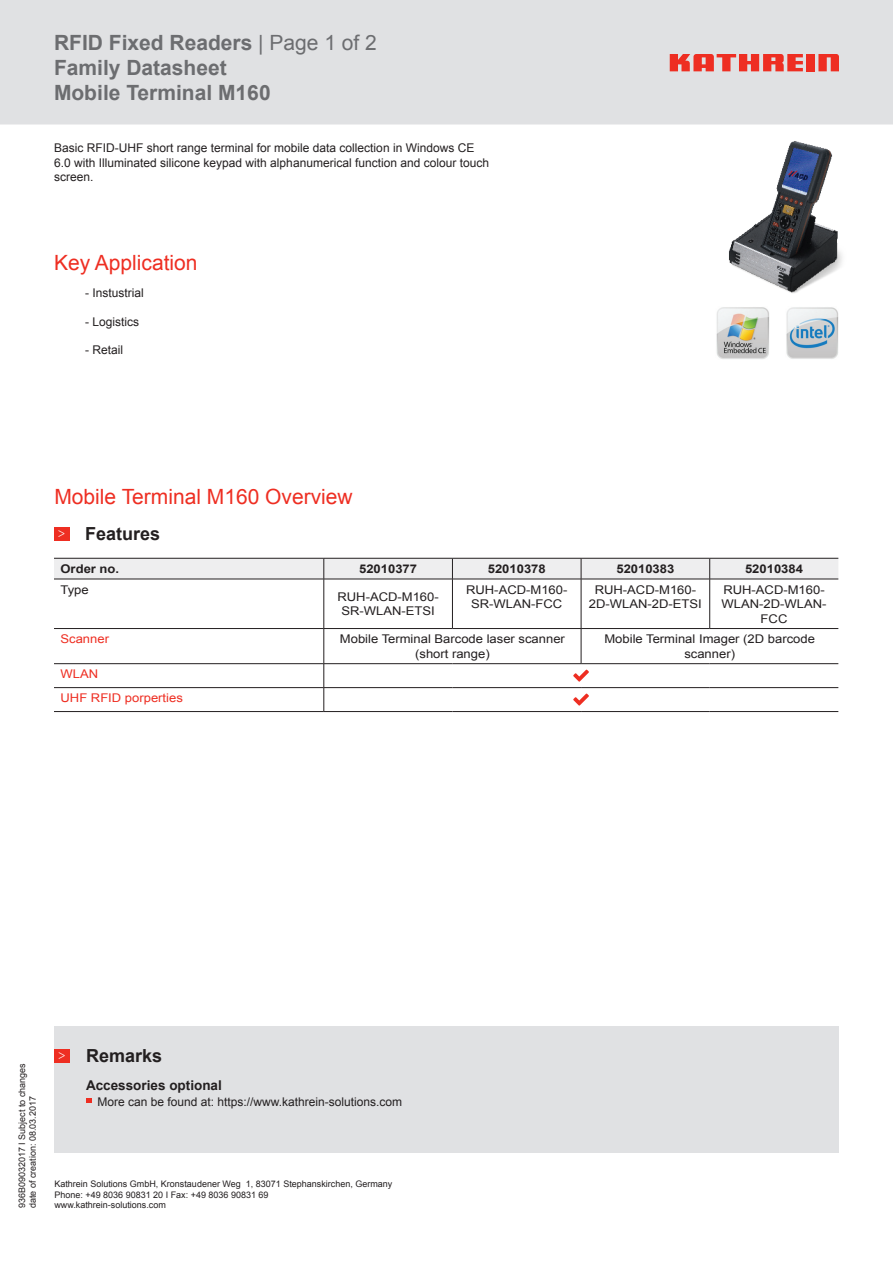
<style>
.page{position:relative;width:893px;height:1263px;background:#fff}
.page>*{position:absolute;margin:0;border:0;box-sizing:border-box;transform-origin:0 0}
.t1{font:700 21px/25.2px "Arial";color:#6c6d70}
.t2{font:21px "Arial";color:#ee2e22}
.t3{font:700 18px "Arial";color:#231f20}
.t4{font:700 13.5px "Arial";color:#231f20}
.t5{font:12px/14.4px "Arial";color:#231f20}
.t6{font:12px/14.4px "Arial";color:#231f20;text-align:center;scale:1.09 1}
.t7{font:700 12px "Arial";color:#231f20;scale:1.09 1}
.t8{font:12px/24px "Arial";color:#ee2e22;scale:1.09 1}
.t9{font:9px/10.8px "Arial";color:#231f20}
.s1{font-weight:400}
</style>
<div class="page">
<div style="left:0;top:0;width:893px;height:125px;background:#e0e1e3"></div>
<div style="left:806px;top:54px;width:9px;height:17px;background:#ee2e22"></div>
<svg style="left:818px;top:54px;width:21px;height:17px"></svg>
<svg style="left:670px;top:54px;width:133px;height:17px;background:#e9635c"></svg>
<div style="left:54px;top:527px;width:15px;height:13px;background:#ee2e22"></div>
<div style="left:54px;top:1026px;width:785px;height:126px;background:#e0e1e3"></div>
<svg style="left:86px;top:1099px;width:6px;height:4px"></svg>
<div style="left:54px;top:1049px;width:16px;height:13px;background:#ee2e22"></div>
<svg style="left:54px;top:580px;width:784px;height:131px"></svg>
<svg style="left:54px;top:558px;width:784px;height:21px;background:#e1e1e2"></svg>
<hr style="left:54px;top:579px;width:270px;height:1px;background:#231f20">
<hr style="left:324px;top:579px;width:128px;height:1px;background:#231f20">
<hr style="left:324px;top:579px;width:1px;height:49px;background:#231f20">
<hr style="left:452px;top:579px;width:129px;height:1px;background:#231f20">
<hr style="left:452px;top:579px;width:1px;height:49px;background:#231f20">
<hr style="left:581px;top:579px;width:129px;height:1px;background:#231f20">
<hr style="left:581px;top:579px;width:1px;height:49px;background:#231f20">
<hr style="left:710px;top:579px;width:128px;height:1px;background:#231f20">
<hr style="left:709px;top:579px;width:1px;height:49px;background:#231f20">
<hr style="left:54px;top:628px;width:270px;height:1px;background:#231f20">
<hr style="left:324px;top:628px;width:128px;height:1px;background:#231f20">
<hr style="left:324px;top:629px;width:1px;height:34px;background:#231f20">
<hr style="left:452px;top:628px;width:129px;height:1px;background:#231f20">
<hr style="left:581px;top:628px;width:129px;height:1px;background:#231f20">
<hr style="left:581px;top:629px;width:1px;height:34px;background:#231f20">
<hr style="left:710px;top:628px;width:128px;height:1px;background:#231f20">
<hr style="left:54px;top:663px;width:270px;height:1px;background:#231f20">
<hr style="left:324px;top:663px;width:128px;height:1px;background:#231f20">
<hr style="left:452px;top:663px;width:129px;height:1px;background:#231f20">
<hr style="left:581px;top:663px;width:129px;height:1px;background:#231f20">
<hr style="left:710px;top:663px;width:128px;height:1px;background:#231f20">
<hr style="left:54px;top:687px;width:270px;height:1px;background:#231f20">
<hr style="left:324px;top:687px;width:128px;height:1px;background:#231f20">
<svg style="left:324px;top:664px;width:1px;height:47px"></svg>
<hr style="left:452px;top:687px;width:129px;height:1px;background:#231f20">
<hr style="left:581px;top:687px;width:129px;height:1px;background:#231f20">
<hr style="left:710px;top:687px;width:128px;height:1px;background:#231f20">
<hr style="left:54px;top:711px;width:270px;height:1px;background:#231f20">
<hr style="left:324px;top:711px;width:128px;height:1px;background:#231f20">
<hr style="left:452px;top:711px;width:129px;height:1px;background:#231f20">
<hr style="left:581px;top:711px;width:129px;height:1px;background:#231f20">
<hr style="left:710px;top:711px;width:128px;height:1px;background:#231f20">
<svg style="left:573px;top:670px;width:16px;height:12px"></svg>
<svg style="left:573px;top:694px;width:16px;height:11px"></svg>
<img style="left:729px;top:141px;width:113px;height:152px">
<img style="left:786px;top:307px;width:53px;height:52px">
<img style="left:716px;top:307px;width:54px;height:52px">
<h1 class="t1" style="left:54px;top:30px;width:324px">RFID Fixed Readers <span class="s1">| Page 1 of 2<br></span>Family Datasheet<br>Mobile Terminal M160</h1>
<p class="t5" style="left:54px;top:141px;width:436px">Basic RFID-UHF short range terminal for mobile data collection in Windows CE<br>6.0 with Illuminated silicone keypad with alphanumerical function and colour touch screen.</p>
<h1 class="t2" style="left:54px;top:248px;width:145px">Key Application</h1>
<p class="t5" style="left:85px;top:285px;width:60px">- Instustrial</p>
<p class="t5" style="left:85px;top:314px;width:56px">- Logistics</p>
<p class="t5" style="left:85px;top:343px;width:40px">- Retail</p>
<h1 class="t2" style="left:54px;top:482px;width:300px">Mobile Terminal M160 Overview</h1>
<h2 class="t3" style="left:58px;top:521px;width:104px"><sup>&gt;</sup> Features</h2>
<p class="t7" style="left:61px;top:560px;width:55px">Order no.</p>
<p class="t7" style="left:359px;top:560px;width:55px">52010377</p>
<p class="t7" style="left:488px;top:560px;width:55px">52010378</p>
<p class="t7" style="left:616px;top:560px;width:55px">52010383</p>
<p class="t7" style="left:745px;top:560px;width:55px">52010384</p>
<p class="t6" style="left:61px;top:582px;width:27px">Type</p>
<p class="t6" style="left:337px;top:589px;width:94px">RUH-ACD-M160-<br>SR-WLAN-ETSI</p>
<p class="t6" style="left:466px;top:582px;width:94px">RUH-ACD-M160-<br>SR-WLAN-FCC</p>
<p class="t6" style="left:589px;top:582px;width:105px">RUH-ACD-M160-<br>2D-WLAN-2D-ETSI</p>
<p class="t6" style="left:721px;top:582px;width:98px">RUH-ACD-M160-<br>WLAN-2D-WLAN-<br>FCC</p>
<p class="t8" style="left:61px;top:627px;width:46px">Scanner</p>
<p class="t6" style="left:340px;top:632px;width:208px">Mobile Terminal Barcode laser scanner (short range)</p>
<p class="t6" style="left:604px;top:632px;width:195px">Mobile Terminal Imager (2D barcode scanner)</p>
<p class="t8" style="left:60px;top:662px;width:114px">WLAN<br>UHF RFID porperties</p>
<p class="t9" style="left:16px;top:1208px;width:147px;rotate:-90deg">936B09032017 I Subject to changes date of creation: 08.03.2017</p>
<h2 class="t3" style="left:58px;top:1043px;width:105px"><sup>&gt;</sup> Remarks</h2>
<p class="t5" style="left:97px;top:1095px;width:306px">More can be found at: https://www.kathrein-solutions.com</p>
<p class="t4" style="left:86px;top:1076px;width:137px">Accessories optional</p>
<p class="t9" style="left:54px;top:1178px;width:340px">Kathrein Solutions GmbH, Kronstaudener Weg 1, 83071 Stephanskirchen, Germany<br>Phone: +49 8036 90831 20 I Fax: +49 8036 90831 69<br>www.kathrein-solutions.com</p>
</div>
